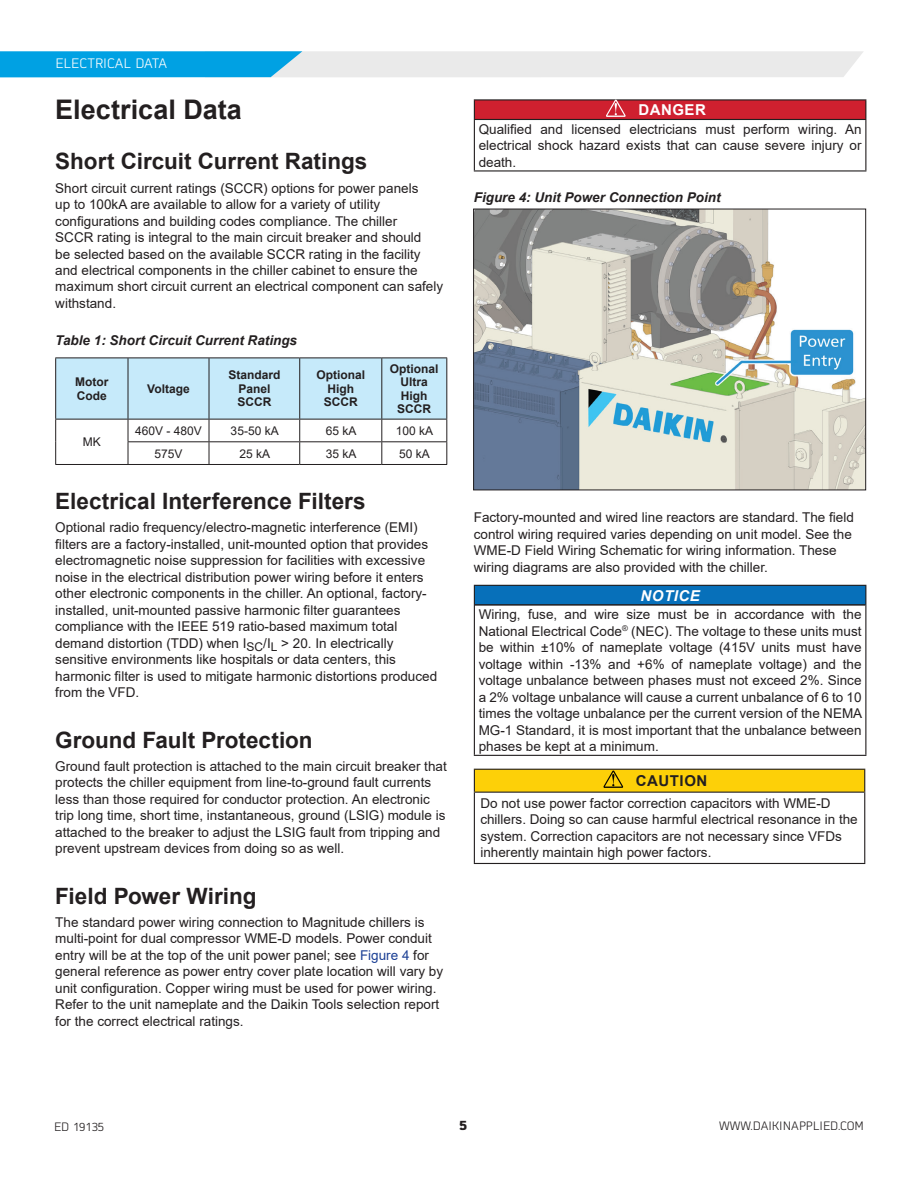
<style>
.page{position:relative;width:918px;height:1188px;background:#fff}
.page>*{position:absolute;margin:0;border:0;box-sizing:border-box;transform-origin:0 0}
.t1{font:700 27px "Arial";color:#231f20}
.t2{font:700 22.5px "Arial";color:#231f20}
.t3{font:700 15px "Arial";letter-spacing:.035em;color:#231f20}
.t4{font:700 15px "Arial";letter-spacing:.035em;color:#fff}
.t5{font:italic 700 15px "Arial";letter-spacing:.035em;color:#fff}
.t6{font:13.5px/16.5px "Arial";color:#231f20}
.t7{font:italic 700 13.5px "Arial";color:#231f20}
.t8{font:300 13.5px "Martian B Thai";color:#fff}
.t9{font:700 13.5px "Martian B Thai";color:#231f20}
.t10{font:700 12px/13.5px "Arial";color:#231f20;text-align:center}
.t11{font:12px "Arial";color:#231f20}
.t12{font:300 12px "Martian B Thai";color:#231f20}
.s1{color:#1b3f94}
</style>
<div class="page">
<svg style="left:0;top:51px;width:863px;height:26px;background:#9dd2e8"></svg>
<hr style="left:55px;top:464px;width:73px;height:1px;background:#231f20">
<svg style="left:55px;top:358px;width:392px;height:106px"></svg>
<hr style="left:128px;top:464px;width:81px;height:1px;background:#231f20">
<hr style="left:209px;top:464px;width:91px;height:1px;background:#231f20">
<hr style="left:300px;top:464px;width:82px;height:1px;background:#231f20">
<hr style="left:382px;top:464px;width:65px;height:1px;background:#231f20">
<div style="left:474px;top:100px;width:392px;height:19px;background:#cf202f"></div>
<hr style="left:474px;top:99px;width:392px;height:1px;background:#231f20">
<svg style="left:474px;top:100px;width:1px;height:19px"></svg>
<svg style="left:865px;top:100px;width:1px;height:19px"></svg>
<hr style="left:474px;top:119px;width:392px;height:1px;background:#231f20">
<hr style="left:474px;top:120px;width:1px;height:50px;background:#231f20">
<hr style="left:865px;top:120px;width:1px;height:50px;background:#231f20">
<hr style="left:474px;top:170px;width:392px;height:2px;background:#231f20">
<div style="left:474px;top:585px;width:392px;height:20px;background:#0770ba"></div>
<hr style="left:475px;top:604px;width:390px;height:2px;background:#231f20">
<hr style="left:474px;top:585px;width:392px;height:1px;background:#231f20">
<svg style="left:474px;top:586px;width:1px;height:19px"></svg>
<svg style="left:865px;top:586px;width:1px;height:19px"></svg>
<hr style="left:474px;top:605px;width:1px;height:150px;background:#231f20">
<hr style="left:865px;top:605px;width:1px;height:150px;background:#231f20">
<hr style="left:474px;top:755px;width:392px;height:1px;background:#231f20">
<div style="left:474px;top:769px;width:391px;height:23px;background:#fdd008"></div>
<hr style="left:474px;top:769px;width:391px;height:1px;background:#231f20">
<svg style="left:474px;top:770px;width:1px;height:22px"></svg>
<svg style="left:864px;top:770px;width:1px;height:22px"></svg>
<hr style="left:474px;top:792px;width:391px;height:1px;background:#231f20">
<hr style="left:474px;top:793px;width:1px;height:70px;background:#231f20">
<hr style="left:864px;top:793px;width:1px;height:70px;background:#231f20">
<hr style="left:474px;top:863px;width:391px;height:1px;background:#231f20">
<svg style="left:606px;top:100px;width:20px;height:17px"></svg>
<img style="left:475px;top:211px;width:389px;height:277px">
<div style="left:473px;top:209px;width:393px;height:281px;border:1px solid #231f20"></div>
<svg style="left:603px;top:771px;width:20px;height:17px"></svg>
<p class="t8" style="left:56px;top:53px;width:17px">ELECTRICAL</p>
<p class="t8" style="left:135px;top:53px;width:18px">DATA</p>
<h1 class="t1" style="left:55px;top:91px;width:188px">Electrical Data</h1>
<h2 class="t2" style="left:55px;top:146px;width:314px">Short Circuit Current Ratings</h2>
<p class="t6" style="left:55px;top:179px;width:389px">Short circuit current ratings (SCCR) options for power panels<br>up to 100kA are available to allow for a variety of utility configurations and building codes compliance. The chiller<br>SCCR rating is integral to the main circuit breaker and should<br>be selected based on the available SCCR rating in the facility and electrical components in the chiller cabinet to ensure the maximum short circuit current an electrical component can safely withstand.</p>
<p class="t7" style="left:55px;top:331px;width:243px">Table 1: Short Circuit Current Ratings</p>
<p class="t10" style="left:75px;top:375px;width:35px;text-align:left">Motor<br>Code</p>
<p class="t10" style="left:147px;top:382px;width:44px">Voltage</p>
<p class="t10" style="left:228px;top:369px;width:54px">Standard<br>Panel<br>SCCR</p>
<p class="t10" style="left:316px;top:369px;width:50px">Optional<br>High<br>SCCR</p>
<p class="t10" style="left:390px;top:362px;width:50px">Optional<br>Ultra<br>High<br>SCCR</p>
<p class="t11" style="left:135px;top:422px;width:68px">460V - 480V</p>
<p class="t11" style="left:231px;top:422px;width:50px">35-50 kA</p>
<p class="t11" style="left:326px;top:422px;width:32px">65 kA</p>
<p class="t11" style="left:396px;top:422px;width:39px">100 kA</p>
<p class="t11" style="left:154px;top:445px;width:30px">575V</p>
<p class="t11" style="left:239px;top:445px;width:32px">25 kA</p>
<p class="t11" style="left:326px;top:445px;width:32px">35 kA</p>
<p class="t11" style="left:399px;top:445px;width:32px">50 kA</p>
<h2 class="t2" style="left:55px;top:485px;width:312px">Electrical Interference Filters</h2>
<p class="t6" style="left:55px;top:519px;width:383px">Optional radio frequency/electro-magnetic interference (EMI) filters are a factory-installed, unit-mounted option that provides electromagnetic noise suppression for facilities with excessive noise in the electrical distribution power wiring before it enters other electronic components in the chiller. An optional, factory&shy;installed, unit-mounted passive harmonic filter guarantees compliance with the IEEE 519 ratio-based maximum total demand distortion (TDD) when I<sub>SC</sub>/I<sub>L</sub> &gt; 20. In electrically sensitive environments like hospitals or data centers, this harmonic filter is used to mitigate harmonic distortions produced from the VFD.</p>
<h2 class="t2" style="left:55px;top:724px;width:259px">Ground Fault Protection</h2>
<p class="t6" style="left:55px;top:758px;width:393px">Ground fault protection is attached to the main circuit breaker that protects the chiller equipment from line-to-ground fault currents less than those required for conductor protection. An electronic trip long time, short time, instantaneous, ground (LSIG) module is attached to the breaker to adjust the LSIG fault from tripping and prevent upstream devices from doing so as well.</p>
<h2 class="t2" style="left:55px;top:880px;width:203px">Field Power Wiring</h2>
<p class="t6" style="left:55px;top:914px;width:389px">The standard power wiring connection to Magnitude chillers is multi-point for dual compressor WME-D models. Power conduit entry will be at the top of the unit power panel; see <span class="s1">Figure 4</span> for general reference as power entry cover plate location will vary by unit configuration. Copper wiring must be used for power wiring.<br>Refer to the unit nameplate and the Daikin Tools selection report for the correct electrical ratings.</p>
<p class="t11" style="left:83px;top:434px;width:19px">MK</p>
<p class="t4" style="left:638px;top:99px;width:69px">DANGER</p>
<p class="t6" style="left:479px;top:121px;width:384px;text-align:justify">Qualified and licensed electricians must perform wiring. An electrical shock hazard exists that can cause severe injury or death.</p>
<p class="t7" style="left:474px;top:189px;width:248px">Figure 4: Unit Power Connection Point</p>
<p class="t6" style="left:474px;top:509px;width:382px">Factory-mounted and wired line reactors are standard. The field control wiring required varies depending on unit model. See the WME-D Field Wiring Schematic for wiring information. These wiring diagrams are also provided with the chiller.</p>
<p class="t5" style="left:640px;top:585px;width:61px">NOTICE</p>
<p class="t6" style="left:479px;top:606px;width:385px;text-align:justify">Wiring, fuse, and wire size must be in accordance with the National Electrical Code<sup>®</sup> (NEC). The voltage to these units must be within ±10% of nameplate voltage (415V units must have voltage within -13% and +6% of nameplate voltage) and the voltage unbalance between phases must not exceed 2%. Since a 2% voltage unbalance will cause a current unbalance of 6 to 10 times the voltage unbalance per the current version of the NEMA MG-1 Standard, it is most important that the unbalance between phases be kept at a minimum.</p>
<p class="t3" style="left:636px;top:770px;width:73px">CAUTION</p>
<p class="t6" style="left:480px;top:795px;width:379px">Do not use power factor correction capacitors with WME-D chillers. Doing so can cause harmful electrical resonance in the system. Correction capacitors are not necessary since VFDs inherently maintain high power factors.</p>
<p class="t12" style="left:54px;top:1118px;width:52px">ED 19135</p>
<p class="t9" style="left:459px;top:1114px;width:10px">5</p>
<p class="t12" style="left:719px;top:1117px;width:146px">WWW.DAIKINAPPLIED.COM</p>
</div>
